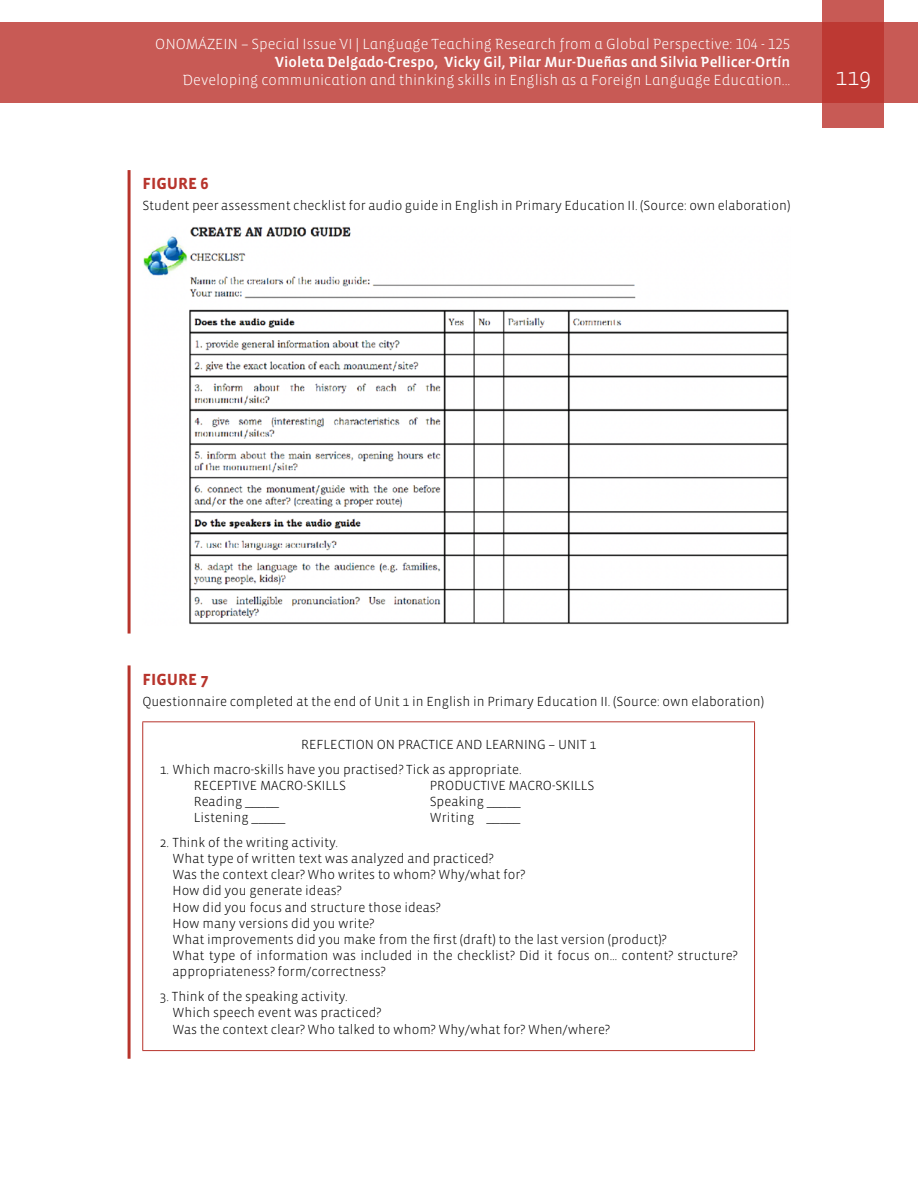
<style>
.page{position:relative;width:918px;height:1188px;background:#fff}
.page>*{position:absolute;margin:0;border:0;box-sizing:border-box;transform-origin:0 0}
.t1{font:300 24px "Vista Sans";color:#fff}
.t2{font:700 16.5px "Vista Sans";color:#b7342c}
.t3{font:300 15px "Vista Sans Alt";color:#fff}
.t4{font:15px "Vista Sans Alt Med";color:#fff}
.t5{font:300 13.5px/16.2px "Vista Sans";color:#000}
</style>
<div class="page">
<div style="left:0;top:23px;width:918px;height:80px;background:#c85a55"></div>
<svg style="left:822px;top:0;width:62px;height:128px;background:#c1453f"></svg>
<hr style="left:128px;top:170px;width:3px;height:464px;background:#b7342c">
<img style="left:143px;top:227px;width:646px;height:398px">
<hr style="left:128px;top:665px;width:3px;height:394px;background:#b7342c">
<hr style="left:142px;top:721px;width:613px;height:1px;background:#b7342c">
<hr style="left:142px;top:722px;width:1px;height:328px;background:#b7342c">
<hr style="left:754px;top:722px;width:1px;height:328px;background:#b7342c">
<hr style="left:142px;top:1050px;width:613px;height:1px;background:#b7342c">
<p class="t3" style="left:155px;top:37px;width:637px">ONOMÁZEIN – Special Issue VI | Language Teaching Research from a Global Perspective: 104 - 125</p>
<p class="t4" style="left:275px;top:55px;width:517px">Violeta Delgado-Crespo, Vicky Gil, Pilar Mur-Dueñas and Silvia Pellicer-Ortín</p>
<p class="t3" style="left:183px;top:73px;width:609px">Developing communication and thinking skills in English as a Foreign Language Education...</p>
<h1 class="t1" style="left:835px;top:65px;width:37px">119</h1>
<p class="t2" style="left:142px;top:176px;width:68px">FIGURE 6</p>
<p class="t5" style="left:142px;top:198px;width:650px">Student peer assessment checklist for audio guide in English in Primary Education II. (Source: own elaboration)</p>
<p class="t2" style="left:142px;top:671px;width:68px">FIGURE 7</p>
<p class="t5" style="left:142px;top:693px;width:623px">Questionnaire completed at the end of Unit 1 in English in Primary Education II. (Source: own elaboration)</p>
<p class="t5" style="left:301px;top:737px;width:296px">REFLECTION ON PRACTICE AND LEARNING – UNIT 1</p>
<p class="t5" style="left:194px;top:761px;width:329px;text-indent:-34px">1. Which macro-skills have you practised? Tick as appropriate.<br>RECEPTIVE MACRO-SKILLS</p>
<p class="t5" style="left:430px;top:777px;width:166px">PRODUCTIVE MACRO-SKILLS</p>
<p class="t5" style="left:194px;top:794px;width:87px">Reading _____</p>
<p class="t5" style="left:430px;top:794px;width:92px">Speaking _____</p>
<p class="t5" style="left:194px;top:810px;width:93px">Listening _____</p>
<p class="t5" style="left:430px;top:810px;width:92px">Writing _____</p>
<p class="t5" style="left:173px;top:835px;width:567px;text-indent:-13px">2. Think of the writing activity.<br>What type of written text was analyzed and practiced?<br>Was the context clear? Who writes to whom? Why/what for?<br>How did you generate ideas?<br>How did you focus and structure those ideas?<br>How many versions did you write?<br>What improvements did you make from the first (draft) to the last version (product)?<br>What type of information was included in the checklist? Did it focus on… content? structure? appropriateness? form/correctness?</p>
<p class="t5" style="left:173px;top:989px;width:439px;text-indent:-13px">3. Think of the speaking activity.<br>Which speech event was practiced?<br>Was the context clear? Who talked to whom? Why/what for? When/where?</p>
</div>
